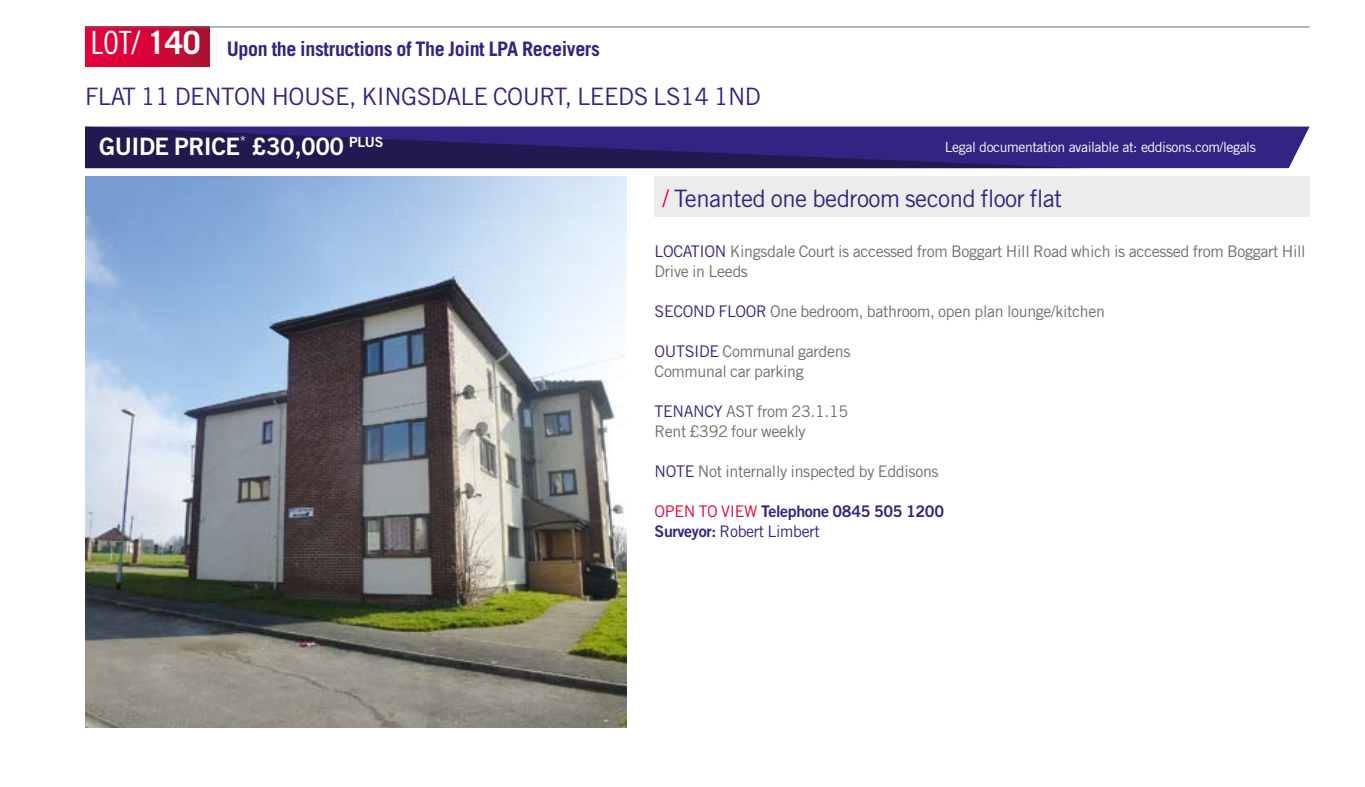
<style>
.page{position:relative;width:1365px;height:787px;background:#fff}
.page>*{position:absolute;margin:0;border:0;box-sizing:border-box;transform-origin:0 0}
.t1{font:32px "Trade Gothic LT Std Cn 18";color:#fff}
.t2{font:24px "Trade Gothic LT Std";letter-spacing:-.02em;color:#332382}
.t3{font:24px "Trade Gothic LT Std Bd 2";letter-spacing:-.02em;color:#fff}
.t4{font:700 20px "Trade Gothic LT Std";letter-spacing:-.02em;color:#332382}
.t5{font:16px/20px "Trade Gothic LT Std";letter-spacing:-.02em;color:#6e6e6e}
.t6{font:16px "Trade Gothic LT Std Bd 2";letter-spacing:-.02em;color:#332382}
.t7{font:16px "Trade Gothic LT Std";letter-spacing:-.02em;color:#332382}
.t8{font:14px "Trade Gothic LT Std";letter-spacing:-.03em;color:#fff}
.s1{font-family:"Trade Gothic LT Std";font-weight:700}
.s2{color:#e4003a}
.s3{color:#332382}
.s4{font-family:"Trade Gothic LT Std";color:#e4003a}
.s5{font-family:"Trade Gothic LT Std Bd 2"}
</style>
<div class="page">
<svg style="left:1083px;top:126px;width:227px;height:42px;background:#3f3089"></svg>
<div style="left:85px;top:26px;width:125px;height:40px;background:linear-gradient(to right,#f0003b,#b31033)"></div>
<hr style="left:85px;top:26px;width:1225px;height:1px;background:#6e6e6e">
<svg style="left:85px;top:126px;width:998px;height:42px;background:#2c206b"></svg>
<img style="left:85px;top:176px;width:541px;height:550px">
<div style="left:655px;top:176px;width:655px;height:40px;background:#ececec"></div>
<h1 class="t1" style="left:91px;top:24px;width:112px">LOT/ <span class="s1">140</span></h1>
<p class="t4" style="left:227px;top:37px;width:375px">Upon the instructions of The Joint LPA Receivers</p>
<h2 class="t2" style="left:85px;top:82px;width:677px">FLAT 11 DENTON HOUSE, KINGSDALE COURT, LEEDS LS14 1ND</h2>
<h2 class="t3" style="left:99px;top:131px;width:286px">GUIDE PRICE<sup>*</sup> £30,000 <sup>PLUS</sup></h2>
<p class="t8" style="left:945px;top:138px;width:313px">Legal documentation available at: eddisons.com/legals</p>
<h2 class="t2" style="left:663px;top:183px;width:401px"><span class="s2">/</span> Tenanted one bedroom second floor flat</h2>
<p class="t5" style="left:655px;top:241px;width:653px"><span class="s3">LOCATION</span> Kingsdale Court is accessed from Boggart Hill Road which is accessed from Boggart Hill<br>Drive in Leeds</p>
<p class="t5" style="left:655px;top:301px;width:452px"><span class="s3">SECOND FLOOR</span> One bedroom, bathroom, open plan lounge/kitchen</p>
<p class="t5" style="left:655px;top:341px;width:197px"><span class="s3">OUTSIDE</span> Communal gardens<br>Communal car parking</p>
<p class="t5" style="left:655px;top:401px;width:195px"><span class="s3">TENANCY</span> AST from 23.1.15<br>Rent £392 four weekly</p>
<p class="t5" style="left:655px;top:461px;width:286px"><span class="s3">NOTE</span> Not internally inspected by Eddisons</p>
<p class="t6" style="left:655px;top:501px;width:291px"><span class="s4">OPEN TO VIEW</span> Telephone 0845 505 1200</p>
<p class="t7" style="left:655px;top:521px;width:167px"><span class="s5">Surveyor:</span> Robert Limbert</p>
</div>
